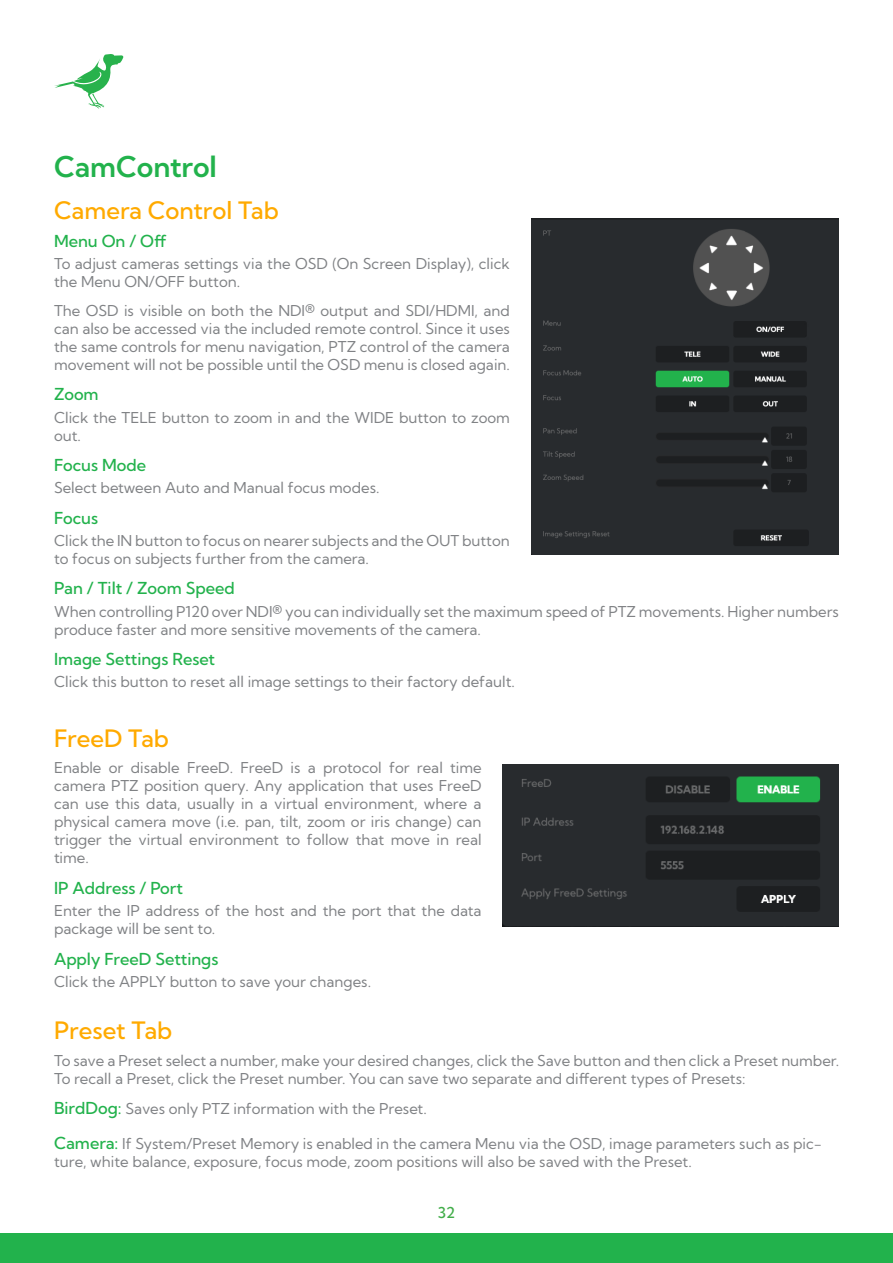
<style>
.page{position:relative;width:893px;height:1263px;background:#fff}
.page>*{position:absolute;margin:0;border:0;box-sizing:border-box;transform-origin:0 0}
.t1{font:28.5px "Kumbh Sans";color:#22b24c}
.t2{font:24px "Kumbh Sans";color:#fa0}
.t3{font:16.5px "Kumbh Sans";color:#22b24c}
.t4{font:15px/18px "Kumbh Sans";color:#808285}
.t5{font:15px "Kumbh Sans";color:#41ad49}
.s1{font-size:16.5px;color:#22b24c}
</style>
<div class="page">
<div style="left:0;top:1233px;width:893px;height:30px;background:#22b24c"></div>
<svg style="left:54px;top:54px;width:69px;height:55px"></svg>
<img style="left:531px;top:219px;width:308px;height:336px">
<img style="left:503px;top:764px;width:336px;height:162px">
<h1 class="t1" style="left:54px;top:149px;width:164px">CamControl</h1>
<h2 class="t2" style="left:54px;top:195px;width:226px">Camera Control Tab</h2>
<p class="t3" style="left:54px;top:231px;width:114px">Menu On / Off</p>
<p class="t4" style="left:54px;top:255px;width:457px">To adjust cameras settings via the OSD (On Screen Display), click the Menu ON/OFF button.</p>
<p class="t4" style="left:54px;top:301px;width:457px;text-align:justify">The OSD is visible on both the NDI® output and SDI/HDMI, and can also be accessed via the included remote control. Since it uses the same controls for menu navigation, PTZ control of the camera movement will not be possible until the OSD menu is closed again.</p>
<p class="t3" style="left:54px;top:384px;width:46px">Zoom</p>
<p class="t4" style="left:54px;top:408px;width:457px">Click the TELE button to zoom in and the WIDE button to zoom out.</p>
<p class="t3" style="left:54px;top:455px;width:94px">Focus Mode</p>
<p class="t4" style="left:54px;top:479px;width:327px">Select between Auto and Manual focus modes.</p>
<p class="t3" style="left:54px;top:507px;width:46px">Focus</p>
<p class="t4" style="left:54px;top:531px;width:457px">Click the IN button to focus on nearer subjects and the OUT button to focus on subjects further from the camera.</p>
<p class="t3" style="left:54px;top:578px;width:182px">Pan / Tilt / Zoom Speed</p>
<p class="t4" style="left:54px;top:602px;width:786px">When controlling P120 over NDI® you can individually set the maximum speed of PTZ movements. Higher numbers produce faster and more sensitive movements of the camera.</p>
<p class="t3" style="left:54px;top:649px;width:163px">Image Settings Reset</p>
<p class="t4" style="left:54px;top:673px;width:462px">Click this button to reset all image settings to their factory default.</p>
<h2 class="t2" style="left:54px;top:723px;width:116px">FreeD Tab</h2>
<p class="t4" style="left:54px;top:759px;width:429px;text-align:justify">Enable or disable FreeD. FreeD is a protocol for real time camera PTZ position query. Any application that uses FreeD can use this data, usually in a virtual environment, where a physical camera move (i.e. pan, tilt, zoom or iris change) can trigger the virtual environment to follow that move in real time.</p>
<p class="t3" style="left:54px;top:877px;width:131px">IP Address / Port</p>
<p class="t4" style="left:54px;top:902px;width:429px">Enter the IP address of the host and the port that the data package will be sent to.</p>
<p class="t3" style="left:54px;top:948px;width:166px">Apply FreeD Settings</p>
<p class="t4" style="left:54px;top:972px;width:319px">Click the APPLY button to save your changes.</p>
<h2 class="t2" style="left:54px;top:1015px;width:120px">Preset Tab</h2>
<p class="t4" style="left:54px;top:1051px;width:787px">To save a Preset select a number, make your desired changes, click the Save button and then click a Preset number.<br>To recall a Preset, click the Preset number. You can save two separate and different types of Presets:</p>
<p class="t4" style="left:54px;top:1100px;width:374px"><span class="s1">BirdDog:</span> Saves only PTZ information with the Preset.</p>
<p class="t4" style="left:54px;top:1134px;width:769px"><span class="s1">Camera:</span> If System/Preset Memory is enabled in the camera Menu via the OSD, image parameters such as pic&shy;ture, white balance, exposure, focus mode, zoom positions will also be saved with the Preset.</p>
<p class="t5" style="left:438px;top:1203px;width:19px">32</p>
</div>
